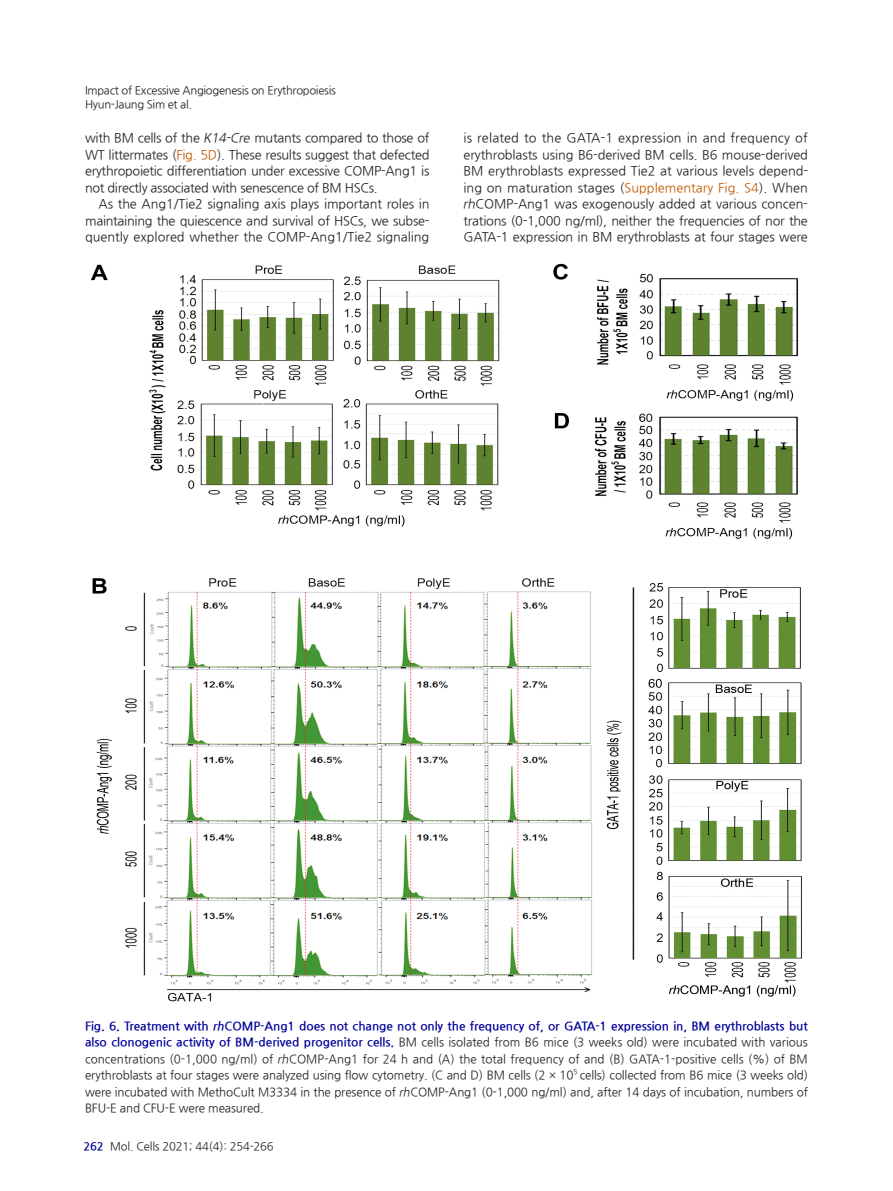
<style>
.page{position:relative;width:893px;height:1191px;background:#fff}
.page>*{position:absolute;margin:0;border:0;box-sizing:border-box;transform-origin:0 0}
.t1{font:12.75px/16.5px "Nanum Gothic";letter-spacing:-.015em;color:#231f20;text-align:justify}
.t2{font:12px/16.5px "Nanum Gothic";letter-spacing:-.01em;color:#231f20;text-align:justify}
.t3{font:11.25px/13.5px "Nanum Gothic";letter-spacing:-.025em;color:#231f20}
.t4{font:7.05px "Nanum Gothic";color:#231f20}
.s1{font-style:italic}
.s2{color:#c35900}
.s3{font-weight:700;color:#00009a}
.s4{font-weight:700;font-style:italic;color:#00009a}
</style>
<div class="page">
<img style="left:91px;top:263px;width:711px;height:739px">
<p class="t3" style="left:85px;top:84px;width:252px">Impact of Excessive Angiogenesis on Erythropoiesis<br>Hyun-Jaung Sim et al.</p>
<p class="t1" style="left:85px;top:130px;width:346px">with BM cells of the <span class="s1">K14-Cre</span> mutants compared to those of WT littermates (<span class="s2">Fig. 5D</span>). These results suggest that defected erythropoietic differentiation under excessive COMP-Ang1 is not directly associated with senescence of BM HSCs.</p>
<p class="t1" style="left:85px;top:196px;width:346px;text-indent:14px">As the Ang1/Tie2 signaling axis plays important roles in maintaining the quiescence and survival of HSCs, we subse&shy;quently explored whether the COMP-Ang1/Tie2 signaling</p>
<p class="t1" style="left:463px;top:130px;width:347px">is related to the GATA-1 expression in and frequency of erythroblasts using B6-derived BM cells. B6 mouse-derived BM erythroblasts expressed Tie2 at various levels depend&shy;ing on maturation stages (<span class="s2">Supplementary Fig. S4</span>). When <span class="s1">rh</span>COMP-Ang1 was exogenously added at various concen&shy;trations (0-1,000 ng/ml), neither the frequencies of nor the GATA-1 expression in BM erythroblasts at four stages were</p>
<p class="t2" style="left:85px;top:1017px;width:724px"><span class="s3">Fig. 6. Treatment with</span> <span class="s4">rh</span><span class="s3">COMP-Ang1 does not change not only the frequency of, or GATA-1 expression in, BM erythroblasts but also clonogenic activity of BM-derived progenitor cells.</span> BM cells isolated from B6 mice (3 weeks old) were incubated with various concentrations (0-1,000 ng/ml) of <span class="s1">rh</span>COMP-Ang1 for 24 h and (A) the total frequency of and (B) GATA-1-positive cells (%) of BM erythroblasts at four stages were analyzed using flow cytometry. (C and D) BM cells (2 × 10</p>
<p class="t4" style="left:573px;top:1067px;width:6px">5</p>
<p class="t2" style="left:85px;top:1067px;width:724px;text-indent:495px">cells) collected from B6 mice (3 weeks old) were incubated with MethoCult M3334 in the presence of <span class="s1">rh</span>COMP-Ang1 (0-1,000 ng/ml) and, after 14 days of incubation, numbers of BFU-E and CFU-E were measured.</p>
<p class="t3" style="left:83px;top:1139px;width:192px"><span class="s3">262</span> Mol. Cells 2021; 44(4): 254-266</p>
</div>
